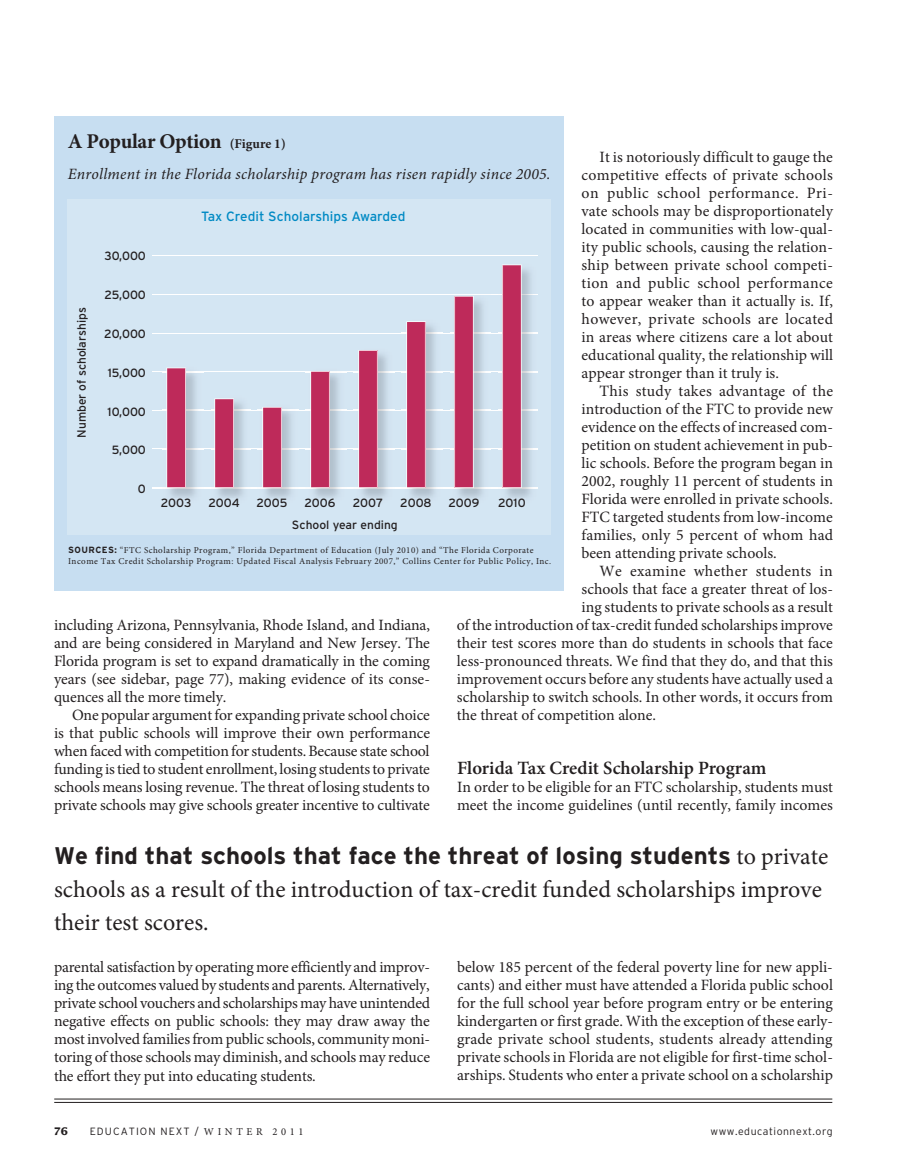
<style>
.page{position:relative;width:905px;height:1175px;background:#fff}
.page>*{position:absolute;margin:0;border:0;box-sizing:border-box;transform-origin:0 0}
.t1{font:24px/33px "Minion Pro";color:#231f20}
.t2{font:700 24px "Interstate";color:#231f20}
.t3{font:700 21px "Minion Pro";letter-spacing:-.015em;color:#231f20}
.t4{font:600 18.75px "Minion Pro";color:#231f20}
.t5{font:15.75px/18px "Minion Pro";color:#231f20;text-align:justify}
.t6{font:italic 15.75px "Minion Pro";letter-spacing:.015em;color:#231f20}
.t7{font:15.75px "Minion Pro";letter-spacing:.025em;color:#231f20}
.t8{font:13.5px "Interstate";color:#008ac4}
.t9{font:12px/21.9px "Interstate";color:#231f20}
.t10{font:300 10.5px "Interstate";letter-spacing:.1em;color:#231f20}
.t11{font:300 10.5px "Interstate";letter-spacing:.05em;color:#231f20}
.t12{font:700 10.5px "Lucida";color:#231f20}
.t13{font:9px/10.8px "Minion Pro";letter-spacing:.05em;color:#231f20}
.s1{font-size:13.5px}
.s2{font-family:"Interstate";font-weight:700}
.s3{font-family:"Minion Pro";font-weight:400}
</style>
<div class="page">
<hr style="left:54px;top:1102px;width:778px;height:1px;background:#231f20">
<hr style="left:54px;top:1098px;width:778px;height:1px;background:#231f20">
<div style="left:54px;top:116px;width:509px;height:474px;background:#c7def1"></div>
<div style="left:68px;top:199px;width:483px;height:335px;background:#d4e6f3"></div>
<hr style="left:153px;top:255px;width:384px;height:1px;background:#fff">
<hr style="left:153px;top:294px;width:384px;height:1px;background:#fff">
<hr style="left:153px;top:333px;width:384px;height:1px;background:#fff">
<hr style="left:153px;top:371px;width:384px;height:1px;background:#fff">
<hr style="left:153px;top:410px;width:384px;height:1px;background:#fff">
<hr style="left:153px;top:448px;width:384px;height:1px;background:#fff">
<hr style="left:152px;top:487px;width:386px;height:2px;background:#fff">
<img style="left:163px;top:372px;width:40px;height:126px">
<img style="left:163px;top:410px;width:40px;height:1px">
<img style="left:163px;top:448px;width:40px;height:1px">
<img style="left:163px;top:487px;width:40px;height:2px">
<svg style="left:166px;top:367px;width:20px;height:121px;background:#c4416c"></svg>
<img style="left:211px;top:402px;width:39px;height:96px">
<img style="left:211px;top:410px;width:39px;height:1px">
<img style="left:211px;top:448px;width:39px;height:1px">
<img style="left:211px;top:487px;width:39px;height:2px">
<svg style="left:214px;top:398px;width:20px;height:90px;background:#c4416c"></svg>
<img style="left:258px;top:409px;width:40px;height:89px">
<img style="left:258px;top:410px;width:40px;height:1px">
<img style="left:258px;top:448px;width:40px;height:1px">
<img style="left:258px;top:487px;width:40px;height:2px">
<svg style="left:262px;top:407px;width:20px;height:81px;background:#c4406b"></svg>
<img style="left:306px;top:372px;width:40px;height:126px">
<img style="left:306px;top:410px;width:40px;height:1px">
<img style="left:306px;top:448px;width:40px;height:1px">
<img style="left:306px;top:487px;width:40px;height:2px">
<svg style="left:310px;top:371px;width:20px;height:117px;background:#c33f6a"></svg>
<img style="left:354px;top:350px;width:40px;height:148px">
<img style="left:354px;top:371px;width:40px;height:1px">
<img style="left:354px;top:410px;width:40px;height:1px">
<img style="left:354px;top:448px;width:40px;height:1px">
<img style="left:354px;top:487px;width:40px;height:2px">
<svg style="left:358px;top:350px;width:19px;height:138px;background:#c13865"></svg>
<img style="left:402px;top:321px;width:40px;height:177px">
<img style="left:402px;top:333px;width:40px;height:1px">
<img style="left:402px;top:371px;width:40px;height:1px">
<img style="left:402px;top:410px;width:40px;height:1px">
<img style="left:402px;top:448px;width:40px;height:1px">
<img style="left:402px;top:487px;width:40px;height:2px">
<svg style="left:406px;top:321px;width:19px;height:167px;background:#c13865"></svg>
<img style="left:450px;top:296px;width:40px;height:202px">
<img style="left:450px;top:333px;width:40px;height:1px">
<img style="left:450px;top:371px;width:40px;height:1px">
<img style="left:450px;top:410px;width:40px;height:1px">
<img style="left:450px;top:448px;width:40px;height:1px">
<img style="left:450px;top:487px;width:40px;height:2px">
<svg style="left:454px;top:296px;width:19px;height:192px;background:#c13462"></svg>
<img style="left:498px;top:264px;width:40px;height:234px">
<img style="left:498px;top:294px;width:39px;height:1px">
<img style="left:498px;top:333px;width:39px;height:1px">
<img style="left:498px;top:371px;width:39px;height:1px">
<img style="left:498px;top:410px;width:39px;height:1px">
<img style="left:498px;top:448px;width:39px;height:1px">
<img style="left:498px;top:487px;width:40px;height:2px">
<svg style="left:502px;top:264px;width:19px;height:224px;background:#c13562"></svg>
<h2 class="t3" style="left:68px;top:126px;width:219px">A Popular Option <span class="s1">(Figure 1)</span></h2>
<p class="t6" style="left:68px;top:163px;width:484px">Enrollment in the Florida scholarship program has risen rapidly since 2005.</p>
<p class="t5" style="left:581px;top:148px;width:253px;text-indent:18px">It is notoriously difficult to gauge the competitive effects of private schools on public school performance. Pri&shy;vate schools may be disproportionately located in communities with low-qual&shy;ity public schools, causing the relation&shy;ship between private school competi&shy;tion and public school performance to appear weaker than it actually is. If, however, private schools are located in areas where citizens care a lot about educational quality, the relationship will appear stronger than it truly is.</p>
<p class="t5" style="left:581px;top:382px;width:253px;text-indent:18px">This study takes advantage of the introduction of the FTC to provide new evidence on the effects of increased com&shy;petition on student achievement in pub&shy;lic schools. Before the program began in 2002, roughly 11 percent of students in Florida were enrolled in private schools.<br>FTC targeted students from low-income families, only 5 percent of whom had been attending private schools.</p>
<p class="t7" style="left:599px;top:561px;width:235px">We examine whether students in</p>
<p class="t5" style="left:581px;top:580px;width:253px">schools that face a greater threat of los-</p>
<p class="t5" style="left:581px;top:598px;width:253px">ing students to private schools as a result</p>
<p class="t5" style="left:457px;top:616px;width:377px">of the introduction of tax-credit funded scholarships improve</p>
<p class="t5" style="left:457px;top:634px;width:377px">their test scores more than do students in schools that face</p>
<p class="t5" style="left:457px;top:652px;width:377px">less-pronounced threats. We find that they do, and that this</p>
<p class="t5" style="left:457px;top:670px;width:377px">improvement occurs before any students have actually used a</p>
<p class="t5" style="left:457px;top:688px;width:377px">scholarship to switch schools. In other words, it occurs from</p>
<p class="t5" style="left:457px;top:706px;width:201px">the threat of competition alone.</p>
<p class="t4" style="left:457px;top:755px;width:311px">Florida Tax Credit Scholarship Program</p>
<p class="t5" style="left:457px;top:778px;width:377px">In order to be eligible for an FTC scholarship, students must meet the income guidelines (until recently, family incomes</p>
<p class="t8" style="left:201px;top:209px;width:206px">Tax Credit Scholarships Awarded</p>
<p class="t9" style="left:104px;top:245px;width:43px">30,000</p>
<p class="t9" style="left:105px;top:284px;width:43px">25,000</p>
<p class="t9" style="left:104px;top:323px;width:43px">20,000</p>
<p class="t9" style="left:108px;top:361px;width:40px">15,000</p>
<p class="t9" style="left:108px;top:400px;width:40px">10,000</p>
<p class="t9" style="left:112px;top:439px;width:36px">5,000</p>
<p class="t9" style="left:138px;top:478px;width:9px">0</p>
<p class="t9" style="left:71px;top:438px;width:132px;rotate:-90deg">Number of scholarships</p>
<p class="t9" style="left:161px;top:491px;width:32px">2003</p>
<p class="t9" style="left:208px;top:491px;width:33px">2004</p>
<p class="t9" style="left:256px;top:491px;width:32px">2005</p>
<p class="t9" style="left:292px;top:491px;width:107px;text-indent:13px">2006<br>School year ending</p>
<p class="t9" style="left:353px;top:491px;width:32px">2007</p>
<p class="t9" style="left:400px;top:491px;width:33px">2008</p>
<p class="t9" style="left:448px;top:491px;width:32px">2009</p>
<p class="t9" style="left:498px;top:491px;width:29px">2010</p>
<p class="t13" style="left:68px;top:544px;width:484px"><span class="s2">SOURCES:</span> “FTC Scholarship Program,” Florida Department of Education (July 2010) and “The Florida Corporate<br>Income Tax Credit Scholarship Program: Updated Fiscal Analysis February 2007,” Collins Center for Public Policy, Inc.</p>
<p class="t5" style="left:54px;top:616px;width:377px">including Arizona, Pennsylvania, Rhode Island, and Indiana, and are being considered in Maryland and New Jersey. The Florida program is set to expand dramatically in the coming years (see sidebar, page 77), making evidence of its conse&shy;quences all the more timely.</p>
<p class="t5" style="left:54px;top:706px;width:378px;text-indent:18px">One popular argument for expanding private school choice is that public schools will improve their own performance when faced with competition for students. Because state school funding is tied to student enrollment, losing students to private schools means losing revenue. The threat of losing students to private schools may give schools greater incentive to cultivate</p>
<h1 class="t2" style="left:54px;top:842px;width:775px">We find that schools that face the threat of losing students <span class="s3">to private</span></h1>
<h1 class="t1" style="left:54px;top:873px;width:769px">schools as a result of the introduction of tax-credit funded scholarships improve their test scores.</h1>
<p class="t5" style="left:54px;top:958px;width:377px">parental satisfaction by operating more efficiently and improv&shy;ing the outcomes valued by students and parents. Alternatively, private school vouchers and scholarships may have unintended negative effects on public schools: they may draw away the most involved families from public schools, community moni&shy;toring of those schools may diminish, and schools may reduce the effort they put into educating students.</p>
<p class="t5" style="left:457px;top:958px;width:377px">below 185 percent of the federal poverty line for new appli&shy;cants) and either must have attended a Florida public school for the full school year before program entry or be entering kindergarten or first grade. With the exception of these early&shy;grade private school students, students already attending private schools in Florida are not eligible for first-time schol&shy;arships. Students who enter a private school on a scholarship</p>
<p class="t12" style="left:54px;top:1124px;width:16px">76</p>
<p class="t10" style="left:90px;top:1125px;width:215px">EDUCATION NEXT / <span class="s3">W I N T E R 2 0 1 1</span></p>
<p class="t11" style="left:710px;top:1125px;width:124px">www.educationnext.org</p>
</div>
